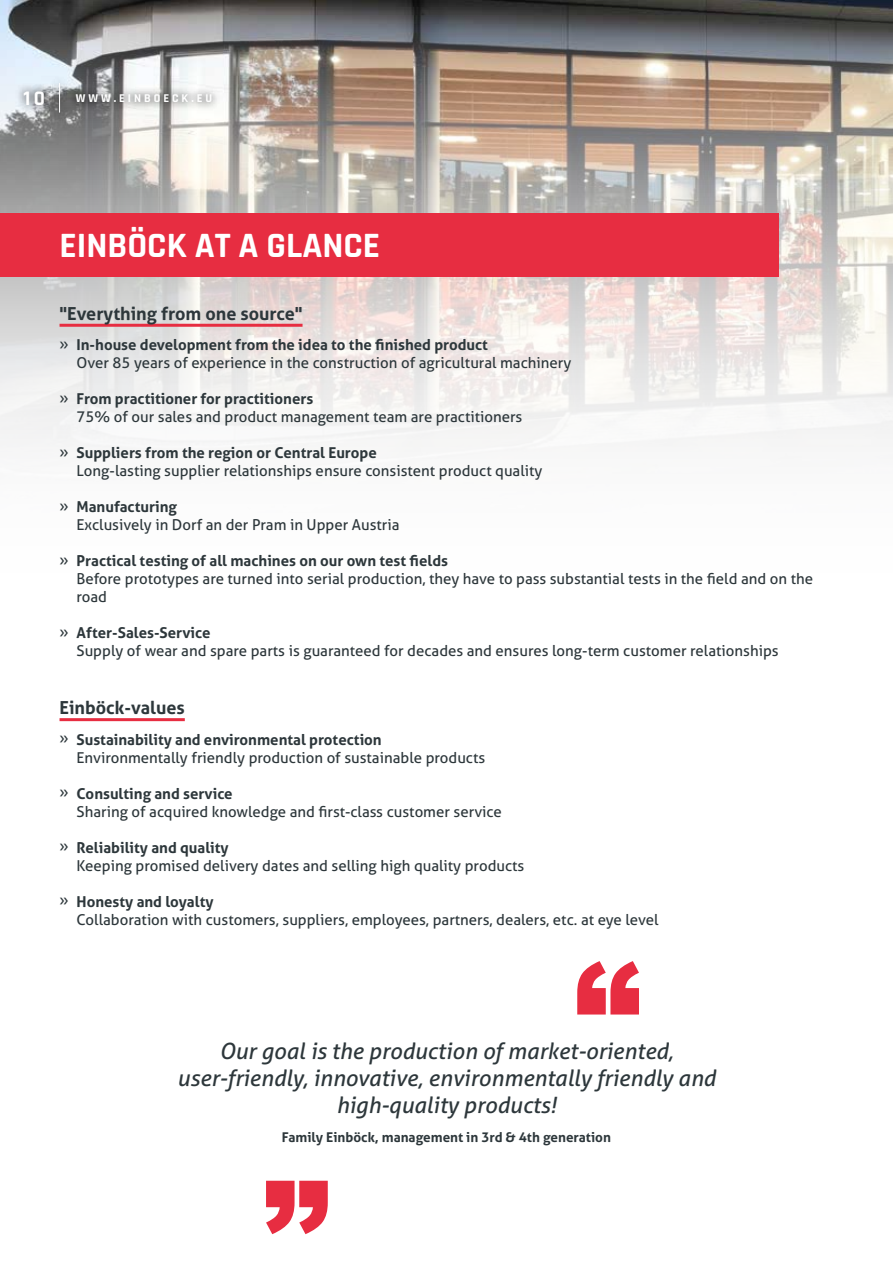
<style>
.page{position:relative;width:893px;height:1263px;background:#fff}
.page>*{position:absolute;margin:0;border:0;box-sizing:border-box;transform-origin:0 0}
.t1{font:700 36px "Rajdhani";color:#fff}
.t2{font:italic 22.5px/27px "Aller";color:#2d373b;text-align:center}
.t3{font:700 21px "Rajdhani";color:#fff}
.t4{font:700 18px "Aller";color:#2d373b}
.t5{font:15px/18px "Aller";color:#2d373b}
.t6{font:700 13.5px "Aller";color:#2d373b}
.t7{font:700 12px "Rajdhani";letter-spacing:.25em;color:#fff}
.s1{font-weight:700}
</style>
<div class="page">
<img style="left:0;top:0;width:893px;height:447px">
<svg style="left:15px;top:83px;width:35px;height:31px"></svg>
<svg style="left:69px;top:86px;width:151px;height:25px"></svg>
<svg style="left:50px;top:76px;width:19px;height:44px"></svg>
<svg style="left:59px;top:83px;width:1px;height:29px"></svg>
<div style="left:0;top:213px;width:778px;height:63px;background:#e72d41"></div>
<svg style="left:577px;top:961px;width:62px;height:53px"></svg>
<svg style="left:266px;top:1181px;width:62px;height:53px"></svg>
<hr style="left:60px;top:324px;width:243px;height:3px;background:#e72d41">
<hr style="left:60px;top:718px;width:125px;height:3px;background:#e72d41">
<h3 class="t3" style="left:24px;top:86px;width:23px">10</h3>
<p class="t7" style="left:76px;top:91px;width:138px">WWW.EINBOECK.EU</p>
<h1 class="t1" style="left:60px;top:223px;width:322px">EINBÖCK AT A GLANCE</h1>
<p class="t4" style="left:60px;top:302px;width:244px">"Everything from one source"</p>
<p class="t5" style="left:77px;top:336px;width:496px;text-indent:-17px">» <span class="s1">In-house development from the idea to the finished product<br></span>Over 85 years of experience in the construction of agricultural machinery</p>
<p class="t5" style="left:77px;top:390px;width:447px;text-indent:-17px">» <span class="s1">From practitioner for practitioners<br></span>75% of our sales and product management team are practitioners</p>
<p class="t5" style="left:77px;top:444px;width:467px;text-indent:-17px">» <span class="s1">Suppliers from the region or Central Europe<br></span>Long-lasting supplier relationships ensure consistent product quality</p>
<p class="t5" style="left:77px;top:498px;width:325px;text-indent:-17px">» <span class="s1">Manufacturing<br></span>Exclusively in Dorf an der Pram in Upper Austria</p>
<p class="t5" style="left:77px;top:552px;width:738px;text-indent:-17px">» <span class="s1">Practical testing of all machines on our own test fields<br></span>Before prototypes are turned into serial production, they have to pass substantial tests in the field and on the road</p>
<p class="t5" style="left:77px;top:624px;width:704px;text-indent:-17px">» <span class="s1">After-Sales-Service<br></span>Supply of wear and spare parts is guaranteed for decades and ensures long-term customer relationships</p>
<p class="t4" style="left:60px;top:696px;width:127px">Einböck-values</p>
<p class="t5" style="left:77px;top:730px;width:410px;text-indent:-17px">» <span class="s1">Sustainability and environmental protection<br></span>Environmentally friendly production of sustainable products</p>
<p class="t5" style="left:77px;top:784px;width:427px;text-indent:-17px">» <span class="s1">Consulting and service<br></span>Sharing of acquired knowledge and first-class customer service</p>
<p class="t5" style="left:77px;top:838px;width:449px;text-indent:-17px">» <span class="s1">Reliability and quality<br></span>Keeping promised delivery dates and selling high quality products</p>
<p class="t5" style="left:77px;top:892px;width:583px;text-indent:-17px">» <span class="s1">Honesty and loyalty<br></span>Collaboration with customers, suppliers, employees, partners, dealers, etc. at eye level</p>
<h2 class="t2" style="left:177px;top:1037px;width:540px">Our goal is the production of market-oriented, user-friendly, innovative, environmentally friendly and high-quality products!</h2>
<p class="t6" style="left:282px;top:1129px;width:331px">Family Einböck, management in 3rd &amp; 4th generation</p>
</div>
